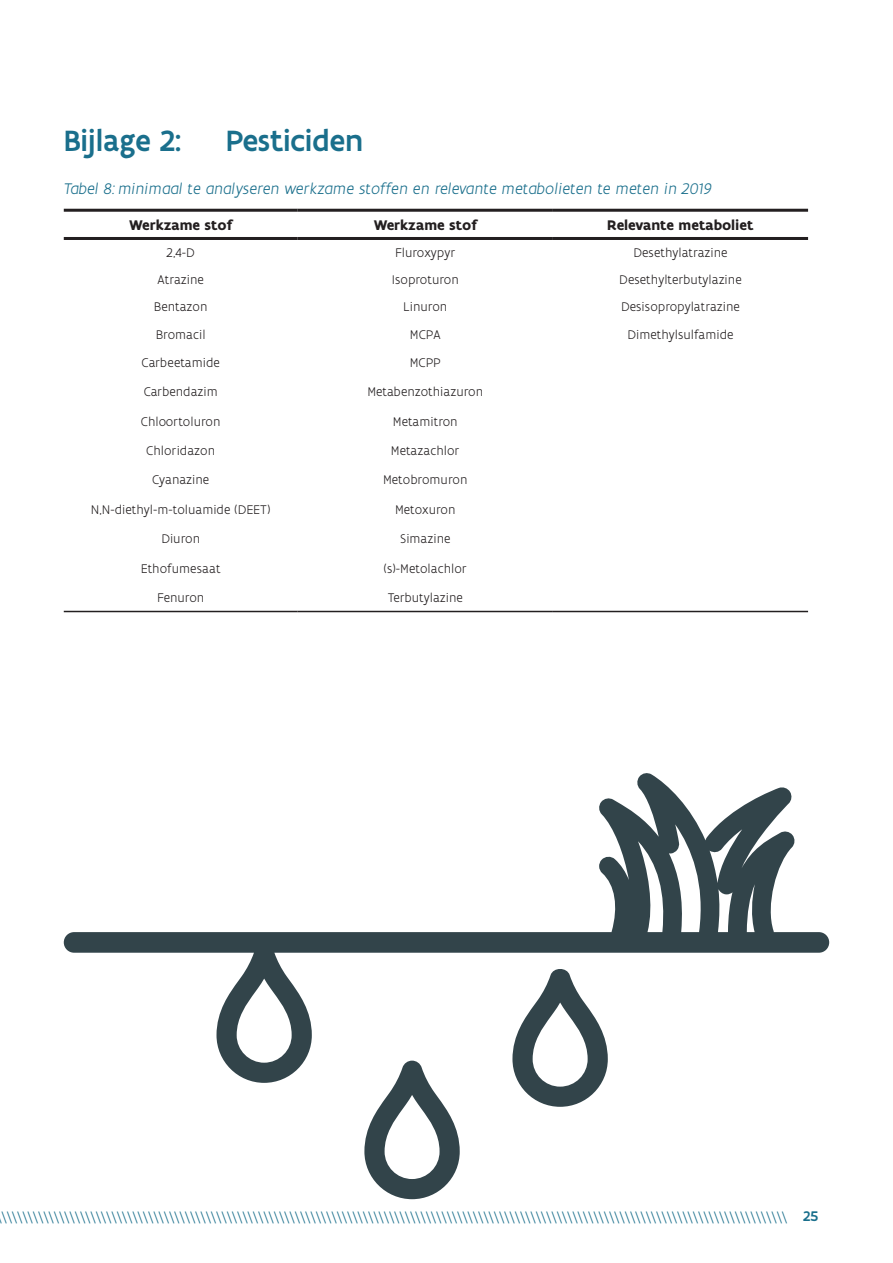
<style>
.page{position:relative;width:893px;height:1263px;background:#fff}
.page>*{position:absolute;margin:0;border:0;box-sizing:border-box;transform-origin:0 0}
.t1{font:500 31.5px "Flanders Art Sans";color:#1a6f8c}
.t2{font:italic 300 16.5px "Flanders Art Sans";color:#1a6f8c}
.t3{font:300 15px "Flanders Art Sans";color:#1a6f8c}
.t4{font:700 15px "Flanders Art Sans";color:#231f20}
.t5{font:300 13.5px "Flanders Art Sans";color:#231f20}
.s1{font-weight:500}
</style>
<div class="page">
<hr style="left:64px;top:209px;width:234px;height:3px;background:#231f20">
<hr style="left:298px;top:209px;width:255px;height:3px;background:#231f20">
<hr style="left:553px;top:209px;width:255px;height:3px;background:#231f20">
<hr style="left:64px;top:237px;width:234px;height:3px;background:#231f20">
<hr style="left:298px;top:237px;width:255px;height:3px;background:#231f20">
<hr style="left:553px;top:237px;width:255px;height:3px;background:#231f20">
<hr style="left:64px;top:611px;width:234px;height:1px;background:#231f20">
<hr style="left:298px;top:611px;width:255px;height:1px;background:#231f20">
<hr style="left:553px;top:611px;width:255px;height:1px;background:#231f20">
<svg style="left:64px;top:773px;width:765px;height:310px"></svg>
<svg style="left:364px;top:1060px;width:96px;height:139px"></svg>
<svg style="left:512px;top:967px;width:96px;height:140px"></svg>
<h1 class="t1" style="left:64px;top:121px;width:119px">Bijlage 2:</h1>
<h1 class="t1" style="left:226px;top:121px;width:139px">Pesticiden</h1>
<p class="t2" style="left:64px;top:179px;width:650px">Tabel 8: minimaal te analyseren werkzame stoffen en relevante metabolieten te meten in 2019</p>
<p class="t4" style="left:129px;top:216px;width:105px">Werkzame stof</p>
<p class="t4" style="left:374px;top:216px;width:105px">Werkzame stof</p>
<p class="t4" style="left:607px;top:216px;width:148px">Relevante metaboliet</p>
<p class="t5" style="left:167px;top:245px;width:30px">2,4-D</p>
<p class="t5" style="left:395px;top:245px;width:62px">Fluroxypyr</p>
<p class="t5" style="left:633px;top:245px;width:96px">Desethylatrazine</p>
<p class="t5" style="left:158px;top:272px;width:48px">Atrazine</p>
<p class="t5" style="left:392px;top:272px;width:69px">Isoproturon</p>
<p class="t5" style="left:619px;top:272px;width:124px">Desethylterbutylazine</p>
<p class="t5" style="left:154px;top:299px;width:55px">Bentazon</p>
<p class="t5" style="left:403px;top:299px;width:46px">Linuron</p>
<p class="t5" style="left:621px;top:299px;width:120px">Desisopropylatrazine</p>
<p class="t5" style="left:156px;top:326px;width:51px">Bromacil</p>
<p class="t5" style="left:410px;top:326px;width:32px">MCPA</p>
<p class="t5" style="left:627px;top:326px;width:108px">Dimethylsulfamide</p>
<p class="t5" style="left:142px;top:354px;width:80px">Carbeetamide</p>
<p class="t5" style="left:410px;top:354px;width:33px">MCPP</p>
<p class="t5" style="left:144px;top:384px;width:76px">Carbendazim</p>
<p class="t5" style="left:367px;top:384px;width:117px">Metabenzothiazuron</p>
<p class="t5" style="left:141px;top:413px;width:81px">Chloortoluron</p>
<p class="t5" style="left:393px;top:413px;width:66px">Metamitron</p>
<p class="t5" style="left:146px;top:443px;width:70px">Chloridazon</p>
<p class="t5" style="left:391px;top:443px;width:70px">Metazachlor</p>
<p class="t5" style="left:152px;top:472px;width:59px">Cyanazine</p>
<p class="t5" style="left:383px;top:472px;width:86px">Metobromuron</p>
<p class="t5" style="left:91px;top:501px;width:181px">N,N-diethyl-m-toluamide (DEET)</p>
<p class="t5" style="left:395px;top:501px;width:62px">Metoxuron</p>
<p class="t5" style="left:161px;top:531px;width:40px">Diuron</p>
<p class="t5" style="left:400px;top:531px;width:52px">Simazine</p>
<p class="t5" style="left:141px;top:560px;width:81px">Ethofumesaat</p>
<p class="t5" style="left:384px;top:560px;width:85px">(s)-Metolachlor</p>
<p class="t5" style="left:157px;top:589px;width:49px">Fenuron</p>
<p class="t5" style="left:388px;top:589px;width:77px">Terbutylazine</p>
<p class="t3" style="left:1px;top:1208px;width:819px">\\\\\\\\\\\\\\\\\\\\\\\\\\\\\\\\\\\\\\\\\\\\\\\\\\\\\\\\\\\\\\\\\\\\\\\\\\\\\\\\\\\\\\\\\\\\\\\\\\\\\\\\\\\\\\\\\\\\\\\\\\\\\\\\\\\\\\\\\\\\\\\\\\\\\\ <span class="s1">25</span></p>
</div>
